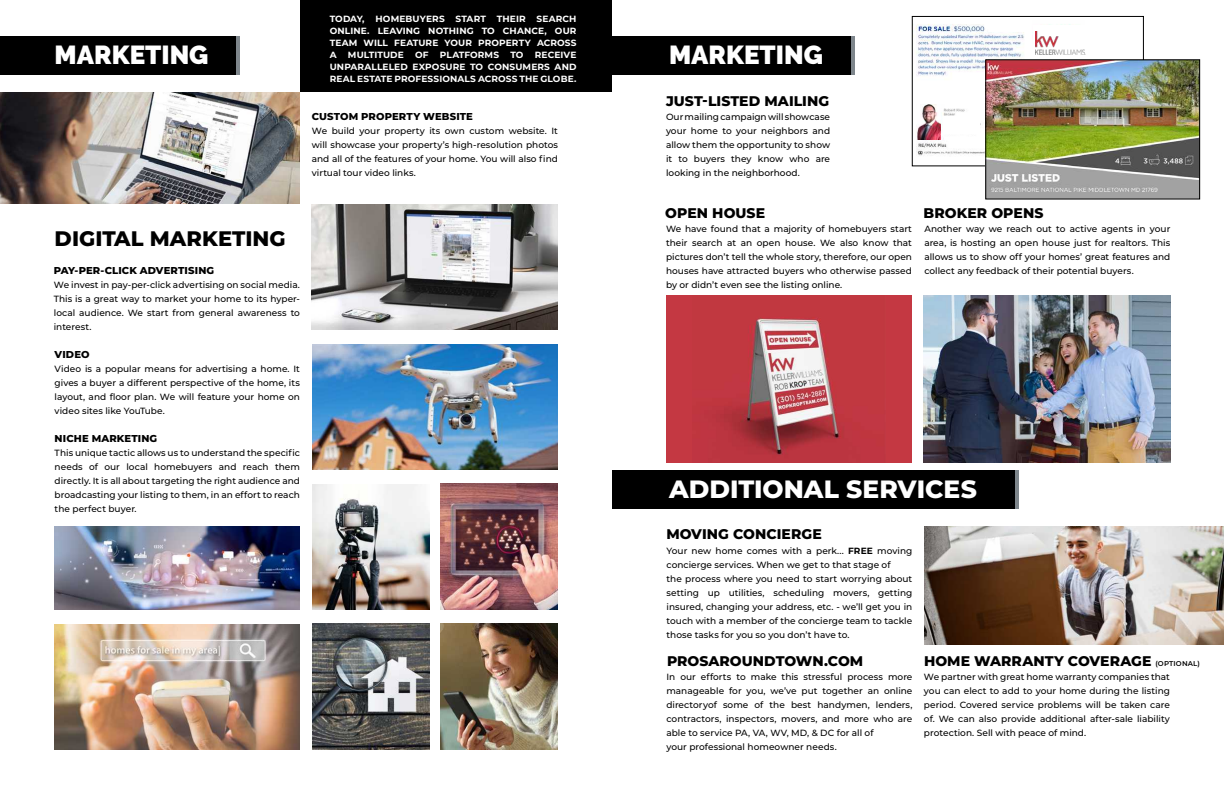
<style>
.page{position:relative;width:1224px;height:792px;background:#fff}
.page>*{position:absolute;margin:0;border:0;box-sizing:border-box;transform-origin:0 0}
.t1{font:900 26px "Raleway";color:#fff}
.t2{font:800 25px "Montserrat";color:#fff}
.t3{font:800 21px "Montserrat";letter-spacing:.005em;color:#000}
.t4{font:800 14px "Montserrat";letter-spacing:.005em;color:#000}
.t5{font:800 10px "Montserrat";letter-spacing:.015em;color:#000}
.t6{font:500 9px/14px "Montserrat";color:#000;text-align:justify}
.t7{font:700 9px/12px "Montserrat";letter-spacing:.015em;color:#fff;text-align:justify}
.s1{font-weight:700}
.s2{font-weight:600;font-size:7px}
</style>
<div class="page">
<img style="left:0;top:92px;width:300px;height:112px">
<div style="left:300px;top:0;width:312px;height:92px;background:#000"></div>
<div style="left:0;top:36px;width:239px;height:38px;background:#000"></div>
<hr style="left:237px;top:36px;width:3px;height:38px;background:#7e868c">
<img style="left:312px;top:204px;width:246px;height:126px">
<img style="left:312px;top:344px;width:246px;height:126px">
<img style="left:313px;top:484px;width:116px;height:126px">
<img style="left:441px;top:484px;width:117px;height:126px">
<img style="left:312px;top:624px;width:117px;height:126px">
<img style="left:441px;top:624px;width:117px;height:126px">
<img style="left:54px;top:526px;width:246px;height:84px">
<img style="left:54px;top:624px;width:246px;height:126px">
<div style="left:612px;top:470px;width:407px;height:38px;background:#000"></div>
<hr style="left:1015px;top:470px;width:4px;height:38px;background:#7e868c">
<img style="left:924px;top:526px;width:300px;height:119px">
<div style="left:612px;top:36px;width:243px;height:38px;background:#000"></div>
<hr style="left:851px;top:36px;width:4px;height:38px;background:#7e868c">
<img style="left:924px;top:295px;width:246px;height:168px">
<div style="left:666px;top:295px;width:246px;height:168px;background:#c43842"></div>
<img style="left:712px;top:317px;width:133px;height:141px">
<img style="left:915px;top:24px;width:156px;height:132px">
<div style="left:912px;top:16px;width:232px;height:150px;border:1px solid #000"></div>
<img style="left:987px;top:61px;width:211px;height:136px">
<div style="left:985px;top:59px;width:215px;height:140px;border:1px solid #000"></div>
<img style="left:918px;top:104px;width:23px;height:36px">
<div style="left:943px;top:117px;width:37px;height:17px;background:#fff"></div>
<div style="left:1033px;top:25px;width:56px;height:34px;background:#fff"></div>
<img style="left:1036px;top:32px;width:49px;height:22px">
<h1 class="t1" style="left:55px;top:40px;width:155px">MARKETING</h1>
<p class="t7" style="left:330px;top:13px;width:248px">TODAY, HOMEBUYERS START THEIR SEARCH ONLINE. LEAVING NOTHING TO CHANCE, OUR TEAM WILL FEATURE YOUR PROPERTY ACROSS A</p>
<p class="t7" style="left:330px;top:49px;width:248px;text-indent:205px">RECEIVE UNPARALLELED EXPOSURE TO CONSUMERS AND REAL ESTATE PROFESSIONALS ACROSS THE GLOBE.</p>
<p class="t7" style="left:348px;top:49px;width:57px">MULTITUDE</p>
<p class="t7" style="left:415px;top:49px;width:15px">OF</p>
<p class="t7" style="left:440px;top:49px;width:61px">PLATFORMS</p>
<p class="t7" style="left:510px;top:49px;width:15px">TO</p>
<p class="t5" style="left:312px;top:109px;width:163px">CUSTOM PROPERTY WEBSITE</p>
<p class="t6" style="left:312px;top:123px;width:248px">We build your property its own custom website. It will showcase your property’s high-resolution photos and all of the features of your home. You will also find virtual tour video links.</p>
<h3 class="t3" style="left:55px;top:223px;width:233px">DIGITAL MARKETING</h3>
<p class="t5" style="left:54px;top:263px;width:162px">PAY-PER-CLICK ADVERTISING</p>
<p class="t6" style="left:54px;top:277px;width:248px">We invest in pay-per-click advertising on social media.<br>This is a great way to market your home to its hyper&shy;local audience. We start from general awareness to interest.</p>
<p class="t5" style="left:55px;top:347px;width:36px">VIDEO</p>
<p class="t6" style="left:55px;top:361px;width:247px">Video is a popular means for advertising a home. It gives a buyer a different perspective of the home, its layout, and floor plan. We will feature your home on video sites like YouTube.</p>
<p class="t5" style="left:55px;top:431px;width:104px">NICHE MARKETING</p>
<p class="t6" style="left:55px;top:445px;width:247px">This unique tactic allows us to understand the specific needs of our local homebuyers and reach them directly. It is all about targeting the right audience and broadcasting your listing to them, in an effort to reach the perfect buyer.</p>
<h1 class="t1" style="left:669px;top:40px;width:155px">MARKETING</h1>
<h3 class="t4" style="left:666px;top:91px;width:165px">JUST-LISTED MAILING</h3>
<p class="t6" style="left:666px;top:109px;width:166px">Our mailing campaign will showcase your home to your neighbors and allow them the opportunity to show it to buyers they know who are looking in the neighborhood.</p>
<h3 class="t4" style="left:665px;top:203px;width:101px">OPEN HOUSE</h3>
<h3 class="t4" style="left:924px;top:203px;width:121px">BROKER OPENS</h3>
<p class="t6" style="left:666px;top:221px;width:248px">We have found that a majority of homebuyers start their search at an open house. We also know that pictures don’t tell the whole story, therefore, our open houses have attracted buyers who otherwise passed by or didn’t even see the listing online.</p>
<p class="t6" style="left:924px;top:221px;width:248px">Another way we reach out to active agents in your area, is hosting an open house just for realtors. This allows us to show off your homes’ great features and collect any feedback of their potential buyers.</p>
<h2 class="t2" style="left:669px;top:471px;width:309px">ADDITIONAL SERVICES</h2>
<h3 class="t4" style="left:666px;top:523px;width:157px">MOVING CONCIERGE</h3>
<p class="t6" style="left:667px;top:543px;width:247px;text-align:left">Your new home comes with a perk... <span class="s1">FREE</span> moving concierge services. When we get to that stage of<br>the process where you need to start worrying about setting up utilities, scheduling movers, getting insured, changing your address, etc. - we’ll get you in touch with a member of the concierge team to tackle those tasks for you so you don’t have to.</p>
<h3 class="t4" style="left:667px;top:651px;width:198px">PROSAROUNDTOWN.COM</h3>
<p class="t6" style="left:666px;top:669px;width:248px;text-align:left">In our efforts to make this stressful process more manageable for you, we’ve put together an online directoryof some of the best handymen, lenders, contractors, inspectors, movers, and more who are able to service PA, VA, WV, MD, &amp; DC for all of<br>your professional homeowner needs.</p>
<h3 class="t4" style="left:924px;top:651px;width:277px">HOME WARRANTY COVERAGE <span class="s2">(OPTIONAL)</span></h3>
<p class="t6" style="left:924px;top:669px;width:248px">We partner with great home warranty companies that you can elect to add to your home during the listing period. Covered service problems will be taken care of. We can also provide additional after-sale liability protection. Sell with peace of mind.</p>
</div>
